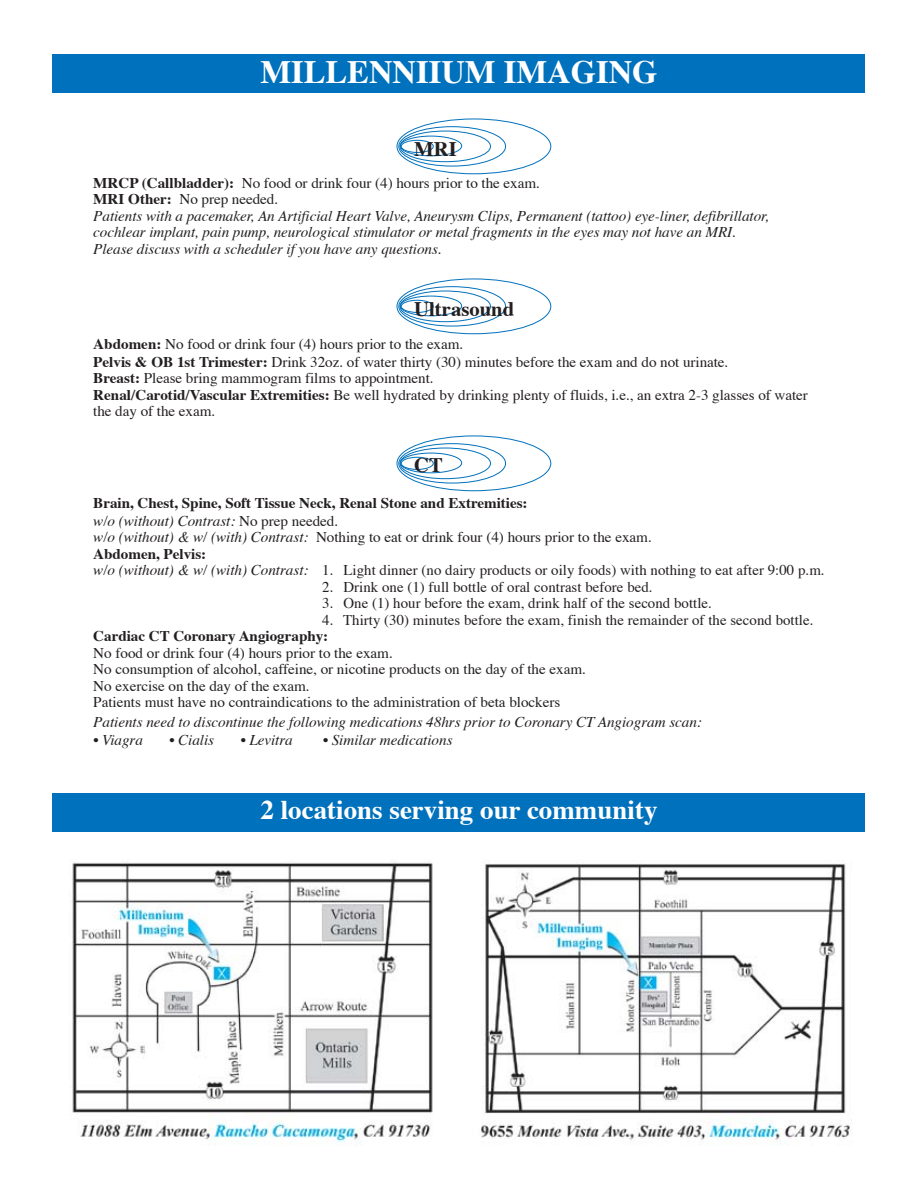
<style>
.page{position:relative;width:918px;height:1188px;background:#fff}
.page>*{position:absolute;margin:0;border:0;box-sizing:border-box;transform-origin:0 0}
.t1{font:700 32.55px "Times";color:#fff}
.t2{font:700 27px "Times";color:#fff}
.t3{font:700 20.7px "Times";color:#231f20}
.t4{font:14.85px/16.8px "Times";letter-spacing:-.005em;color:#231f20}
.t5{font:italic 14.85px/16.4px "Times";letter-spacing:-.005em;color:#231f20}
.t6{font:700 14.85px "Times";letter-spacing:-.005em;color:#231f20}
.s1{font-weight:700;font-style:normal}
.s2{font-style:normal}
.s3{font-weight:700}
.s4{font-style:italic}
</style>
<div class="page">
<div style="left:400px;top:136px;width:62px;height:20px;border:1px solid #0071bc;border-radius:50%"></div>
<div style="left:400px;top:131px;width:91px;height:31px;border:1px solid #0071bc;border-radius:50%"></div>
<div style="left:401px;top:140px;width:32px;height:13px;border:1px solid #0071bc;border-radius:50%"></div>
<div style="left:399px;top:126px;width:107px;height:40px;border:1px solid #0071bc;border-radius:50%"></div>
<div style="left:397px;top:119px;width:154px;height:55px;border:1px solid #0071bc;border-radius:50%"></div>
<div style="left:400px;top:296px;width:62px;height:20px;border:1px solid #0071bc;border-radius:50%"></div>
<div style="left:400px;top:291px;width:91px;height:31px;border:1px solid #0071bc;border-radius:50%"></div>
<div style="left:401px;top:300px;width:32px;height:13px;border:1px solid #0071bc;border-radius:50%"></div>
<div style="left:399px;top:286px;width:107px;height:40px;border:1px solid #0071bc;border-radius:50%"></div>
<div style="left:397px;top:279px;width:154px;height:55px;border:1px solid #0071bc;border-radius:50%"></div>
<div style="left:400px;top:453px;width:62px;height:20px;border:1px solid #0071bc;border-radius:50%"></div>
<div style="left:400px;top:448px;width:91px;height:31px;border:1px solid #0071bc;border-radius:50%"></div>
<div style="left:401px;top:457px;width:32px;height:13px;border:1px solid #0071bc;border-radius:50%"></div>
<div style="left:399px;top:443px;width:107px;height:40px;border:1px solid #0071bc;border-radius:50%"></div>
<div style="left:397px;top:436px;width:154px;height:55px;border:1px solid #0071bc;border-radius:50%"></div>
<div style="left:52px;top:54px;width:814px;height:38px;background:#0071bc"></div>
<div style="left:52px;top:793px;width:814px;height:39px;background:#0071bc"></div>
<img style="left:72px;top:861px;width:361px;height:284px">
<img style="left:481px;top:863px;width:371px;height:282px">
<h1 class="t1" style="left:260px;top:41px;width:399px">MILLENNIIUM IMAGING</h1>
<h3 class="t3" style="left:414px;top:129px;width:44px">MRI</h3>
<p class="t5" style="left:93px;top:174px;width:677px"><span class="s1">MRCP (Callbladder):</span> <span class="s2">No food or drink four (4) hours prior to the exam.<br></span><span class="s1">MRI Other:</span> <span class="s2">No prep needed.<br></span>Patients with a pacemaker, An Artificial Heart Valve, Aneurysm Clips, Permanent (tattoo) eye-liner, defibrillator, cochlear implant, pain pump, neurological stimulator or metal fragments in the eyes may not have an MRI.<br>Please discuss with a scheduler if you have any questions.</p>
<h3 class="t3" style="left:414px;top:289px;width:101px">Ultrasound</h3>
<p class="t4" style="left:93px;top:334px;width:716px"><span class="s3">Abdomen:</span> No food or drink four (4) hours prior to the exam.<br><span class="s3">Pelvis &amp; OB 1st Trimester:</span> Drink 32oz. of water thirty (30) minutes before the exam and do not urinate.<br><span class="s3">Breast:</span> Please bring mammogram films to appointment.<br><span class="s3">Renal/Carotid/Vascular Extremities:</span> Be well hydrated by drinking plenty of fluids, i.e., an extra 2-3 glasses of water the day of the exam.</p>
<h3 class="t3" style="left:414px;top:445px;width:30px">CT</h3>
<p class="t4" style="left:93px;top:493px;width:733px"><span class="s3">Brain, Chest, Spine, Soft Tissue Neck, Renal Stone and Extremities:<br></span><span class="s4">w/o (without) Contrast:</span> No prep needed.<br><span class="s4">w/o (without) &amp; w/ (with) Contrast:</span> Nothing to eat or drink four (4) hours prior to the exam.<br><span class="s3">Abdomen, Pelvis:<br></span><span class="s4">w/o (without) &amp; w/ (with) Contrast:</span> 1. Light dinner (no dairy products or oily foods) with nothing to eat after 9:00 p.m.</p>
<p class="t4" style="left:322px;top:577px;width:332px">2. Drink one (1) full bottle of oral contrast before bed.</p>
<p class="t4" style="left:322px;top:594px;width:391px">3. One (1) hour before the exam, drink half of the second bottle.</p>
<p class="t4" style="left:322px;top:610px;width:493px">4. Thirty (30) minutes before the exam, finish the remainder of the second bottle.</p>
<p class="t6" style="left:93px;top:622px;width:237px">Cardiac CT Coronary Angiography:</p>
<p class="t4" style="left:93px;top:643px;width:494px">No food or drink four (4) hours prior to the exam.<br>No consumption of alcohol, caffeine, or nicotine products on the day of the exam.<br>No exercise on the day of the exam.<br>Patients must have no contraindications to the administration of beta blockers</p>
<p class="t5" style="left:93px;top:713px;width:610px">Patients need to discontinue the following medications 48hrs prior to Coronary CT Angiogram scan:</p>
<p class="t5" style="left:93px;top:731px;width:51px">• Viagra</p>
<p class="t5" style="left:169px;top:731px;width:46px">• Cialis</p>
<p class="t5" style="left:240px;top:731px;width:54px">• Levitra</p>
<p class="t5" style="left:323px;top:731px;width:131px">• Similar medications</p>
<h2 class="t2" style="left:260px;top:785px;width:399px">2 locations serving our community</h2>
</div>
